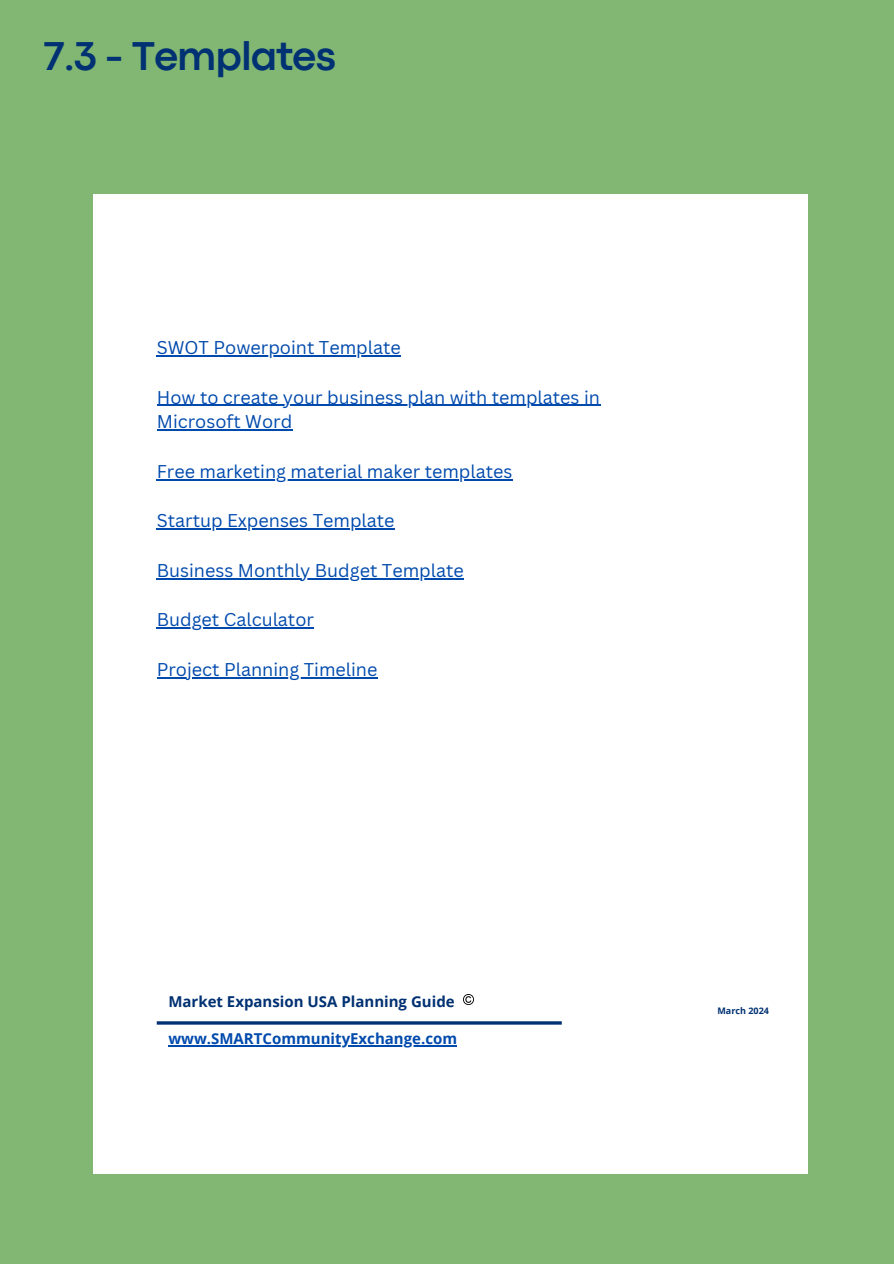
<style>
.page{position:relative;width:894px;height:1264px;background:#fff}
.page>*{position:absolute;margin:0;border:0;box-sizing:border-box;transform-origin:0 0}
.t1{font:700 42px "Codec Pro";letter-spacing:-.025em;color:#003172}
.t2{font:18px/24.8px "Canva Sans";color:#004aad}
.t3{font:700 15px "Open Sans";color:#003172}
.t4{font:700 15px "Open Sans";color:#004aad}
.t5{font:700 9px "Open Sans";color:#003172}
</style>
<div class="page">
<div style="left:0;top:0;width:893px;height:1263px;background:#81b673"></div>
<div style="left:93px;top:194px;width:714px;height:979px;background:#fff"></div>
<hr style="left:157px;top:355px;width:244px;height:1px;background:#004aad">
<hr style="left:157px;top:405px;width:443px;height:1px;background:#004aad">
<hr style="left:157px;top:429px;width:135px;height:1px;background:#004aad">
<hr style="left:157px;top:479px;width:355px;height:1px;background:#004aad">
<hr style="left:157px;top:528px;width:237px;height:1px;background:#004aad">
<hr style="left:157px;top:578px;width:307px;height:1px;background:#004aad">
<hr style="left:157px;top:627px;width:157px;height:1px;background:#004aad">
<hr style="left:157px;top:677px;width:220px;height:1px;background:#004aad">
<hr style="left:157px;top:1021px;width:404px;height:3px;background:#003172">
<svg style="left:463px;top:994px;width:10px;height:10px"></svg>
<hr style="left:168px;top:1045px;width:289px;height:1px;background:#004aad">
<p class="t1" style="left:43px;top:41px;width:294px">7.3 - Templates</p>
<h2 class="t2" style="left:157px;top:335px;width:245px">SWOT Powerpoint Template</h2>
<h2 class="t2" style="left:157px;top:384px;width:444px">How to create your business plan with templates in<br>Microsoft Word</h2>
<h2 class="t2" style="left:157px;top:458px;width:357px">Free marketing material maker templates</h2>
<h2 class="t2" style="left:157px;top:508px;width:239px">Startup Expenses Template</h2>
<h2 class="t2" style="left:157px;top:557px;width:308px">Business Monthly Budget Template</h2>
<h2 class="t2" style="left:157px;top:607px;width:159px">Budget Calculator</h2>
<h2 class="t2" style="left:157px;top:656px;width:222px">Project Planning Timeline</h2>
<p class="t3" style="left:168px;top:990px;width:288px">Market Expansion USA Planning Guide</p>
<p class="t4" style="left:168px;top:1027px;width:290px">www.SMARTCommunityExchange.com</p>
<h3 class="t5" style="left:717px;top:1003px;width:53px">March 2024</h3>
</div>
